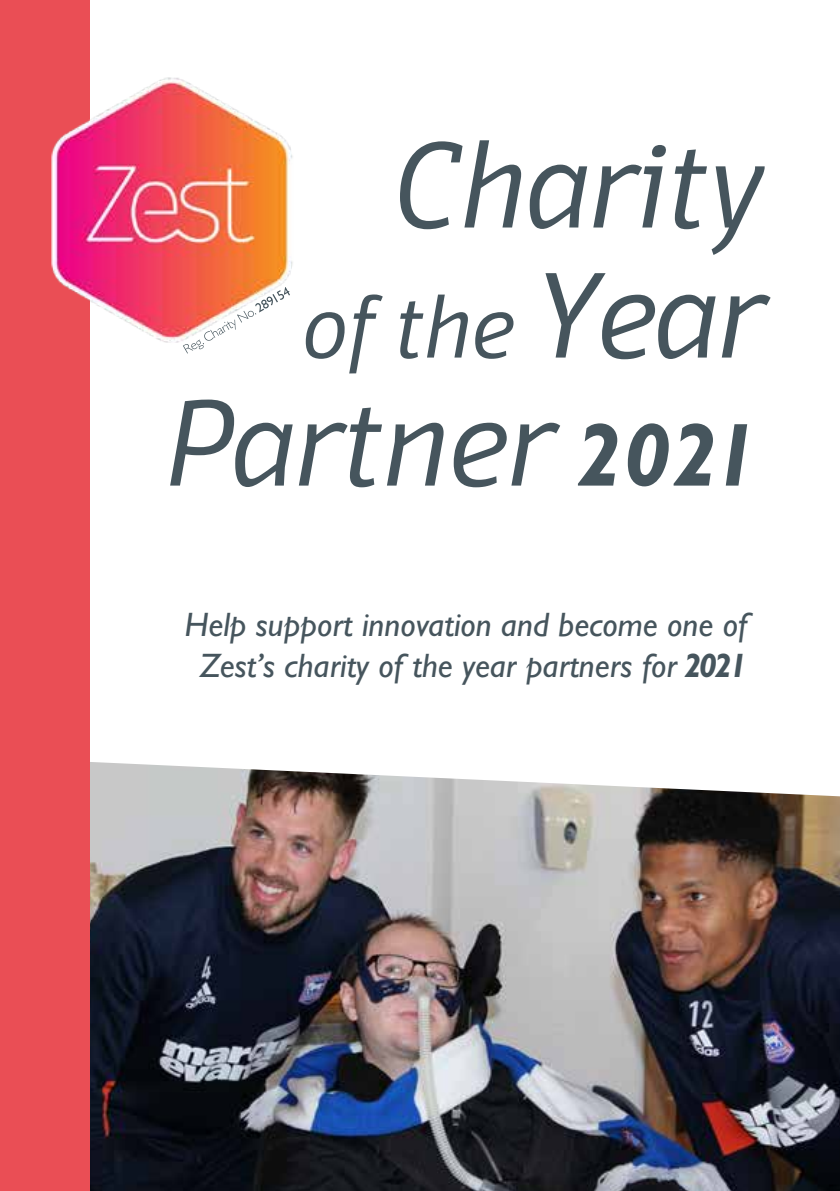
<style>
.page{position:relative;width:840px;height:1191px;background:#fff}
.page>*{position:absolute;margin:0;border:0;box-sizing:border-box;transform-origin:0 0}
.t1{font:italic 300 124.6px "Domotika Trial";color:#46555d}
.t2{font:italic 300 90px "Domotika Trial";color:#46555d}
.t3{font:italic 34px/40.8px "M Gill Sans";color:#46555d;text-align:center}
.s1{font-size:124.6px}
.s2{font-family:"M Gill Sans";font-weight:700;font-size:90px}
.s3{font-weight:700}
</style>
<div class="page">
<img style="left:90px;top:762px;width:749px;height:429px">
<div style="left:0;top:0;width:90px;height:1191px;background:#ea4e55"></div>
<img style="left:51px;top:77px;width:242px;height:266px">
<svg style="left:183px;top:287px;width:107px;height:66px"></svg>
<h1 class="t1" style="left:388px;top:115px;width:372px">Charity</h1>
<h2 class="t2" style="left:298px;top:276px;width:461px">of the <span class="s1">Year</span></h2>
<h1 class="t1" style="left:159px;top:373px;width:601px">Partner <span class="s2">2021</span></h1>
<p class="t3" style="left:184px;top:604px;width:564px">Help support innovation and become one of<br>Zest’s charity of the year partners for <span class="s3">2021</span></p>
</div>
